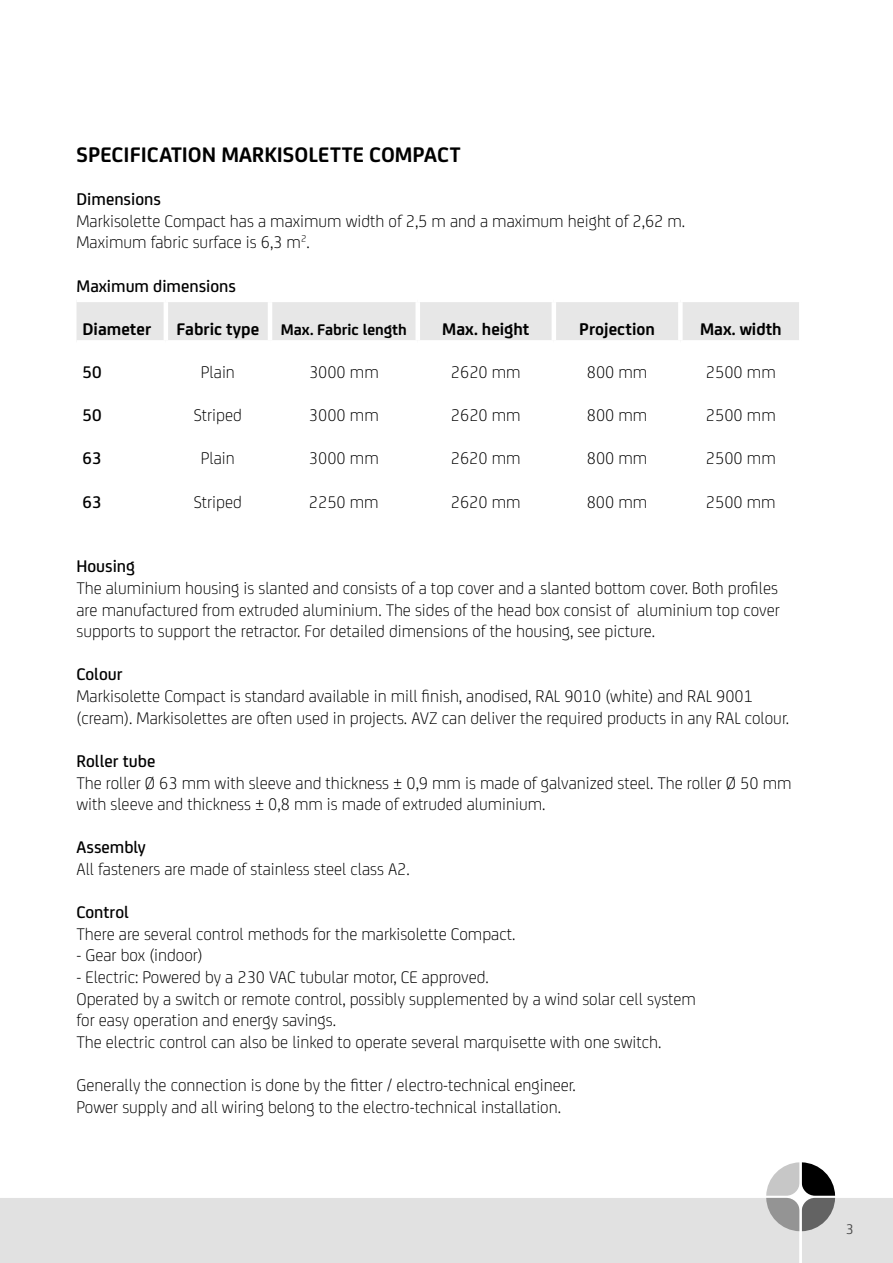
<style>
.page{position:relative;width:893px;height:1263px;background:#fff}
.page>*{position:absolute;margin:0;border:0;box-sizing:border-box;transform-origin:0 0}
.t1{font:700 22.5px "FS Joey";color:#000}
.t2{font:300 18px/21.6px "FS Joey";color:#000}
.t3{font:500 18px "FS Joey";color:#000}
.t4{font:700 18px "FS Joey";color:#000}
.t5{font:700 16.5px "FS Joey";color:#000}
.t6{font:15px "FS Joey";color:#494949}
.s1{font-size:18px}
</style>
<div class="page">
<div style="left:77px;top:302px;width:722px;height:38px;background:#e7e7e7"></div>
<hr style="left:268px;top:302px;width:4px;height:38px;background:#fff">
<hr style="left:416px;top:302px;width:4px;height:38px;background:#fff">
<hr style="left:552px;top:302px;width:4px;height:38px;background:#fff">
<div style="left:678px;top:302px;width:5px;height:38px;background:#fff"></div>
<hr style="left:164px;top:302px;width:4px;height:38px;background:#fff">
<div style="left:0;top:1198px;width:766px;height:65px;background:#e1e1e1"></div>
<svg style="left:766px;top:1162px;width:127px;height:101px"></svg>
<hr style="left:800px;top:0;width:2px;height:1263px;background:#fff">
<p class="t1" style="left:77px;top:138px;width:385px">SPECIFICATION MARKISOLETTE COMPACT</p>
<p class="t3" style="left:77px;top:186px;width:86px">Dimensions</p>
<p class="t2" style="left:77px;top:209px;width:610px">Markisolette Compact has a maximum width of 2,5 m and a maximum height of 2,62 m.<br>Maximum fabric surface is 6,3 m<sup>2</sup>.</p>
<p class="t3" style="left:77px;top:273px;width:161px">Maximum dimensions</p>
<p class="t4" style="left:83px;top:315px;width:70px">Diameter</p>
<p class="t5" style="left:177px;top:317px;width:232px"><span class="s1">Fabric type</span> Max. Fabric length</p>
<p class="t4" style="left:442px;top:315px;width:89px">Max. height</p>
<p class="t4" style="left:579px;top:315px;width:77px">Projection</p>
<p class="t4" style="left:700px;top:315px;width:83px">Max. width</p>
<p class="t3" style="left:83px;top:359px;width:21px">50</p>
<p class="t2" style="left:201px;top:360px;width:35px">Plain</p>
<p class="t2" style="left:309px;top:360px;width:71px">3000 mm</p>
<p class="t2" style="left:451px;top:360px;width:71px">2620 mm</p>
<p class="t2" style="left:587px;top:360px;width:62px">800 mm</p>
<p class="t2" style="left:706px;top:360px;width:71px">2500 mm</p>
<p class="t3" style="left:83px;top:402px;width:21px">50</p>
<p class="t2" style="left:194px;top:403px;width:50px">Striped</p>
<p class="t2" style="left:309px;top:403px;width:71px">3000 mm</p>
<p class="t2" style="left:451px;top:403px;width:71px">2620 mm</p>
<p class="t2" style="left:587px;top:403px;width:62px">800 mm</p>
<p class="t2" style="left:706px;top:403px;width:71px">2500 mm</p>
<p class="t3" style="left:82px;top:445px;width:21px">63</p>
<p class="t2" style="left:201px;top:447px;width:35px">Plain</p>
<p class="t2" style="left:309px;top:447px;width:71px">3000 mm</p>
<p class="t2" style="left:451px;top:447px;width:71px">2620 mm</p>
<p class="t2" style="left:587px;top:447px;width:62px">800 mm</p>
<p class="t2" style="left:706px;top:447px;width:71px">2500 mm</p>
<p class="t3" style="left:82px;top:489px;width:21px">63</p>
<p class="t2" style="left:194px;top:490px;width:50px">Striped</p>
<p class="t2" style="left:309px;top:490px;width:71px">2250 mm</p>
<p class="t2" style="left:451px;top:490px;width:71px">2620 mm</p>
<p class="t2" style="left:587px;top:490px;width:62px">800 mm</p>
<p class="t2" style="left:706px;top:490px;width:71px">2500 mm</p>
<p class="t3" style="left:76px;top:553px;width:60px">Housing</p>
<p class="t2" style="left:76px;top:576px;width:705px;text-align:justify">The aluminium housing is slanted and consists of a top cover and a slanted bottom cover. Both profiles are manufactured from extruded aluminium. The sides of the head box consist of aluminium top cover supports to support the retractor. For detailed dimensions of the housing, see picture.</p>
<p class="t3" style="left:76px;top:661px;width:48px">Colour</p>
<p class="t2" style="left:76px;top:684px;width:714px">Markisolette Compact is standard available in mill finish, anodised, RAL 9010 (white) and RAL 9001 (cream). Markisolettes are often used in projects. AVZ can deliver the required products in any RAL colour.</p>
<p class="t3" style="left:76px;top:748px;width:80px">Roller tube</p>
<p class="t2" style="left:76px;top:771px;width:717px">The roller Ø 63 mm with sleeve and thickness ± 0,9 mm is made of galvanized steel. The roller Ø 50 mm with sleeve and thickness ± 0,8 mm is made of extruded aluminium.</p>
<p class="t3" style="left:76px;top:834px;width:71px">Assembly</p>
<p class="t2" style="left:76px;top:857px;width:335px">All fasteners are made of stainless steel class A2.</p>
<p class="t3" style="left:76px;top:899px;width:54px">Control</p>
<p class="t2" style="left:76px;top:922px;width:441px">There are several control methods for the markisolette Compact.</p>
<p class="t2" style="left:76px;top:943px;width:128px">- Gear box (indoor)</p>
<p class="t2" style="left:76px;top:965px;width:621px">- Electric: Powered by a 230 VAC tubular motor, CE approved.<br>Operated by a switch or remote control, possibly supplemented by a wind solar cell system for easy operation and energy savings.<br>The electric control can also be linked to operate several marquisette with one switch.</p>
<p class="t2" style="left:76px;top:1073px;width:501px">Generally the connection is done by the fitter / electro-technical engineer.<br>Power supply and all wiring belong to the electro-technical installation.</p>
<p class="t6" style="left:846px;top:1218px;width:9px">3</p>
</div>
